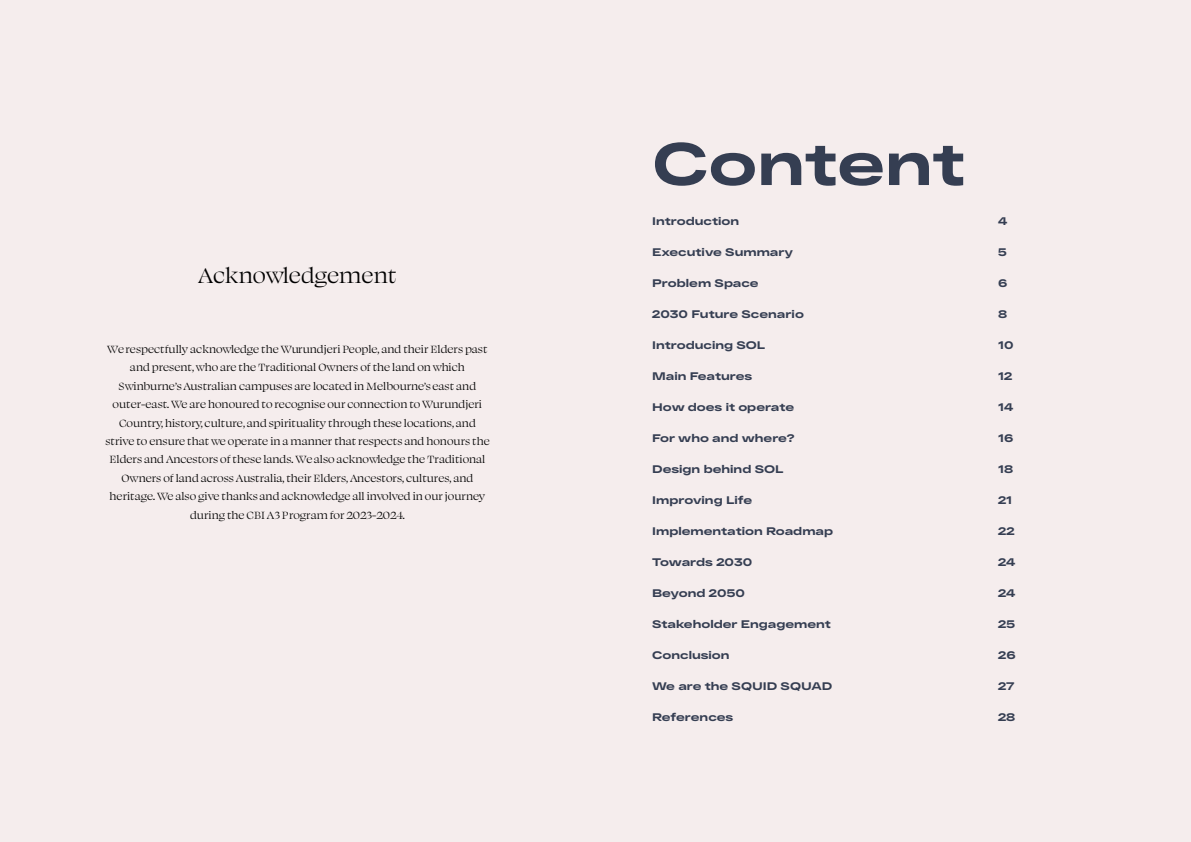
<style>
.page{position:relative;width:1191px;height:842px;background:#f5eded}
.page>*{position:absolute;margin:0;border:0;box-sizing:border-box;transform-origin:0 0}
.t1{font:800 60px "RF Dewi Expanded";letter-spacing:-.005em;color:#353e52}
.t2{font:24px "Swear Display";color:#000}
.t3{font:12px/18.4px "Swear Display";color:#000;text-align:center}
.t4{font:800 11px "RF Dewi Expanded";color:#353e52}
</style>
<div class="page">
<h2 class="t2" style="left:198px;top:260px;width:200px">Acknowledgement</h2>
<p class="t3" style="left:105px;top:339px;width:386px">We respectfully acknowledge the Wurundjeri People, and their Elders past and present, who are the Traditional Owners of the land on which Swinburne’s Australian campuses are located in Melbourne’s east and outer-east. We are honoured to recognise our connection to Wurundjeri Country, history, culture, and spirituality through these locations, and strive to ensure that we operate in a manner that respects and honours the Elders and Ancestors of these lands. We also acknowledge the Traditional Owners of land across Australia, their Elders, Ancestors, cultures, and heritage. We also give thanks and acknowledge all involved in our journey during the CBI A3 Program for 2023-2024.</p>
<h1 class="t1" style="left:652px;top:127px;width:315px">Content</h1>
<p class="t4" style="left:652px;top:214px;width:88px">Introduction</p>
<p class="t4" style="left:652px;top:245px;width:142px">Executive Summary</p>
<p class="t4" style="left:652px;top:276px;width:108px">Problem Space</p>
<p class="t4" style="left:652px;top:307px;width:153px">2030 Future Scenario</p>
<p class="t4" style="left:652px;top:338px;width:115px">Introducing SOL</p>
<p class="t4" style="left:652px;top:369px;width:102px">Main Features</p>
<p class="t4" style="left:652px;top:400px;width:143px">How does it operate</p>
<p class="t4" style="left:652px;top:431px;width:144px">For who and where?</p>
<p class="t4" style="left:652px;top:462px;width:133px">Design behind SOL</p>
<p class="t4" style="left:652px;top:493px;width:101px">Improving Life</p>
<p class="t4" style="left:652px;top:524px;width:182px">Implementation Roadmap</p>
<p class="t4" style="left:652px;top:555px;width:101px">Towards 2030</p>
<p class="t4" style="left:652px;top:586px;width:94px">Beyond 2050</p>
<p class="t4" style="left:652px;top:617px;width:180px">Stakeholder Engagement</p>
<p class="t4" style="left:652px;top:648px;width:79px">Conclusion</p>
<p class="t4" style="left:652px;top:679px;width:182px">We are the SQUID SQUAD</p>
<p class="t4" style="left:652px;top:710px;width:83px">References</p>
<p class="t4" style="left:998px;top:214px;width:11px">4</p>
<p class="t4" style="left:998px;top:245px;width:10px">5</p>
<p class="t4" style="left:998px;top:276px;width:11px">6</p>
<p class="t4" style="left:998px;top:307px;width:11px">8</p>
<p class="t4" style="left:998px;top:338px;width:17px">10</p>
<p class="t4" style="left:998px;top:369px;width:16px">12</p>
<p class="t4" style="left:998px;top:400px;width:17px">14</p>
<p class="t4" style="left:998px;top:431px;width:17px">16</p>
<p class="t4" style="left:998px;top:462px;width:17px">18</p>
<p class="t4" style="left:998px;top:493px;width:16px">21</p>
<p class="t4" style="left:998px;top:524px;width:18px">22</p>
<p class="t4" style="left:998px;top:555px;width:19px">24</p>
<p class="t4" style="left:998px;top:586px;width:19px">24</p>
<p class="t4" style="left:998px;top:617px;width:18px">25</p>
<p class="t4" style="left:998px;top:648px;width:19px">26</p>
<p class="t4" style="left:998px;top:679px;width:18px">27</p>
<p class="t4" style="left:998px;top:710px;width:19px">28</p>
</div>
